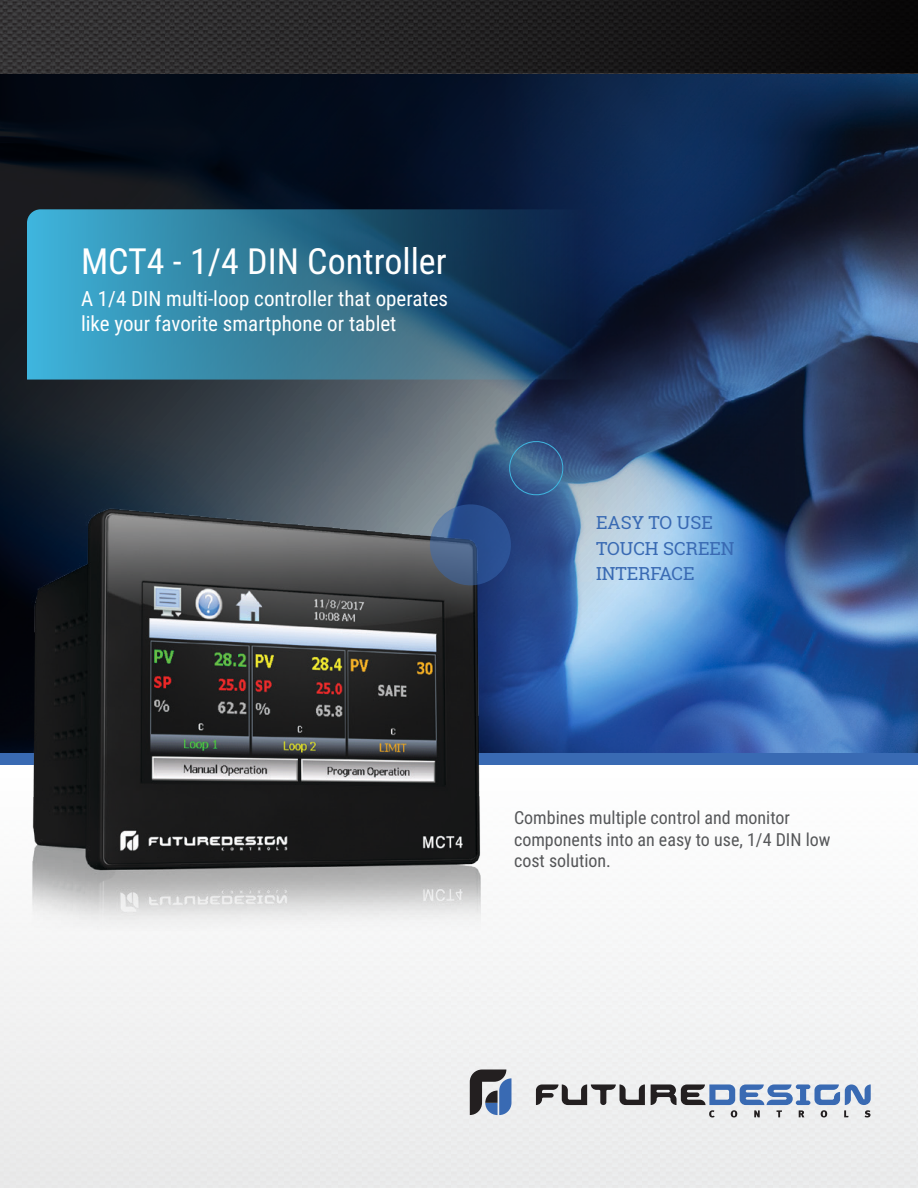
<style>
.page{position:relative;width:918px;height:1188px;background:#fff}
.page>*{position:absolute;margin:0;border:0;box-sizing:border-box;transform-origin:0 0}
.t1{font:36px "Roboto Condensed";color:#fff}
.t2{font:21px/25.2px "Roboto Condensed";color:#fff}
.t3{font:18px/21.6px "Roboto Condensed";color:#58595b}
.t4{font:18px/25.5px "Roboto Slab";color:#396ab3}
</style>
<div class="page">
<img style="left:0;top:73px;width:918px;height:681px">
<div style="left:0;top:754px;width:918px;height:11px;background:#396ab3"></div>
<svg style="left:27px;top:209px;width:555px;height:171px;background:#2c6f8f"></svg>
<svg style="left:536px;top:1084px;width:109px;height:21px"></svg>
<svg style="left:651px;top:1084px;width:220px;height:33px"></svg>
<svg style="left:470px;top:1070px;width:41px;height:45px;background:#5f6b7f"></svg>
<svg style="left:0;top:0;width:918px;height:73px;background:#201f20"></svg>
<svg style="left:506px;top:438px;width:61px;height:59px;background:#3c6592"></svg>
<img style="left:9px;top:469px;width:509px;height:488px">
<svg style="left:430px;top:504px;width:81px;height:81px;background:#37588d"></svg>
<h1 class="t1" style="left:81px;top:236px;width:367px">MCT4 - 1/4 DIN Controller</h1>
<p class="t2" style="left:81px;top:285px;width:369px">A 1/4 DIN multi-loop controller that operates like your favorite smartphone or tablet</p>
<p class="t4" style="left:596px;top:510px;width:140px">EASY TO USE<br>TOUCH SCREEN<br>INTERFACE</p>
<p class="t3" style="left:514px;top:806px;width:318px">Combines multiple control and monitor components into an easy to use, 1/4 DIN low cost solution.</p>
</div>
